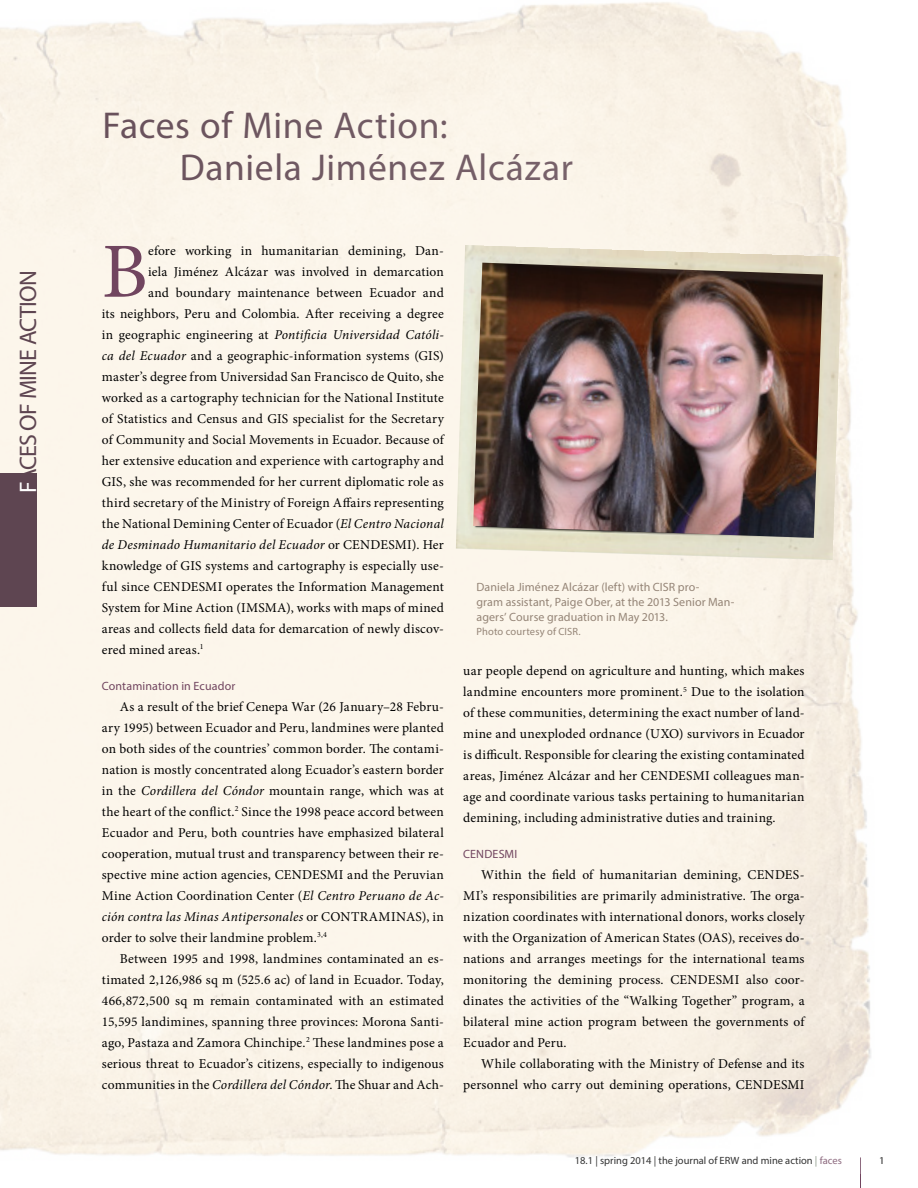
<style>
.page{position:relative;width:918px;height:1188px;background:#fff}
.page>*{position:absolute;margin:0;border:0;box-sizing:border-box;transform-origin:0 0}
.t1{font:78.15px "Minion Pro";color:#71455f}
.t2{font:37.5px/42px "Myriad Pro";letter-spacing:.02em;color:#5e4551}
.t3{font:24px "Myriad Pro";letter-spacing:-.03em;color:#5e4551}
.t4{font:13.5px/21px "Minion Pro";letter-spacing:.015em;color:#000;text-align:justify}
.t5{font:italic 13.5px "Minion Pro";letter-spacing:.015em;color:#000}
.t6{font:12px/15px "Myriad Pro";letter-spacing:.005em;color:#958577}
.t7{font:12px "Myriad Pro";letter-spacing:.01em;color:#71455f}
.t8{font:10.5px "Myriad Pro";color:#000}
.t9{font:10.5px "Myriad Pro";letter-spacing:.015em;color:#958577}
.s1{color:#fff}
.s2{font-style:normal}
.s3{font-style:italic}
.s4{color:#6e7e6b}
.s5{color:#71455f}
</style>
<div class="page">
<hr style="left:860px;top:1157px;width:1px;height:31px;background:#71455f">
<img style="left:0;top:2px;width:871px;height:1171px">
<div style="left:0;top:474px;width:37px;height:133px;background:#5e4551"></div>
<img style="left:456px;top:245px;width:386px;height:315px">
<img style="left:473px;top:263px;width:350px;height:275px">
<h3 class="t3" style="left:13px;top:493px;width:225px;rotate:-90deg"><span class="s1">F</span>ACES OF MINE ACTION</h3>
<h2 class="t2" style="left:180px;top:103px;width:395px;text-indent:-77px">Faces of Mine Action:<br>Daniela Jiménez Alcázar</h2>
<h1 class="t1" style="left:102px;top:219px;width:47px">B</h1>
<p class="t4" style="left:148px;top:240px;width:297px">efore working in humanitarian demining, Dan-</p>
<p class="t4" style="left:148px;top:261px;width:297px">iela Jiménez Alcázar was involved in demarcation</p>
<p class="t4" style="left:148px;top:282px;width:297px">and boundary maintenance between Ecuador and</p>
<p class="t4" style="left:102px;top:303px;width:344px">its neighbors, Peru and Colombia. After receiving a degree</p>
<p class="t5" style="left:102px;top:325px;width:344px"><span class="s2">in geographic engineering at</span> Pontificia Universidad Católi-</p>
<p class="t4" style="left:102px;top:345px;width:344px"><span class="s3">ca del Ecuador</span> and a geographic-information systems (GIS)</p>
<p class="t4" style="left:102px;top:366px;width:344px">master’s degree from Universidad San Francisco de Quito, she</p>
<p class="t4" style="left:102px;top:387px;width:343px">worked as a cartography technician for the National Institute</p>
<p class="t4" style="left:102px;top:408px;width:344px">of Statistics and Census and GIS specialist for the Secretary</p>
<p class="t4" style="left:102px;top:429px;width:344px">of Community and Social Movements in Ecuador. Because of</p>
<p class="t4" style="left:102px;top:450px;width:344px">her extensive education and experience with cartography and</p>
<p class="t4" style="left:102px;top:471px;width:344px">GIS, she was recommended for her current diplomatic role as</p>
<p class="t4" style="left:102px;top:492px;width:343px">third secretary of the Ministry of Foreign Affairs representing</p>
<p class="t4" style="left:102px;top:513px;width:344px">the National Demining Center of Ecuador (<span class="s3">El Centro Nacional</span></p>
<p class="t5" style="left:102px;top:535px;width:344px">de Desminado Humanitario del Ecuador <span class="s2">or CENDESMI). Her</span></p>
<p class="t4" style="left:102px;top:555px;width:344px">knowledge of GIS systems and cartography is especially use-</p>
<p class="t4" style="left:102px;top:576px;width:344px">ful since CENDESMI operates the Information Management</p>
<p class="t4" style="left:102px;top:597px;width:344px">System for Mine Action (IMSMA), works with maps of mined</p>
<p class="t4" style="left:102px;top:618px;width:344px">areas and collects field data for demarcation of newly discov-</p>
<p class="t4" style="left:102px;top:639px;width:103px">ered mined areas.<sup>1</sup></p>
<p class="t7" style="left:102px;top:678px;width:135px">Contamination in Ecuador</p>
<p class="t4" style="left:102px;top:696px;width:344px;text-indent:18px">As a result of the brief Cenepa War (26 January–28 Febru&shy;ary 1995) between Ecuador and Peru, landmines were planted on both sides of the countries’ common border. The contami&shy;nation is mostly concentrated along Ecuador’s eastern border in the <span class="s3">Cordillera del Cóndor</span> mountain range, which was at the heart of the conflict.<sup>2</sup> Since the 1998 peace accord between Ecuador and Peru, both countries have emphasized bilateral cooperation, mutual trust and transparency between their re&shy;spective mine action agencies, CENDESMI and the Peruvian Mine Action Coordination Center (<span class="s3">El Centro Peruano de Ac&shy;ción contra las Minas Antipersonales</span> or CONTRAMINAS), in order to solve their landmine problem.<sup>3,4</sup></p>
<p class="t4" style="left:102px;top:948px;width:344px;text-indent:18px">Between 1995 and 1998, landmines contaminated an es&shy;timated 2,126,986 sq m (525.6 ac) of land in Ecuador. Today, 466,872,500 sq m remain contaminated with an estimated 15,595 landimines, spanning three provinces: Morona Santi&shy;ago, Pastaza and Zamora Chinchipe.<sup>2</sup> These landmines pose a serious threat to Ecuador’s citizens, especially to indigenous communities in the <span class="s3">Cordillera del Cóndor</span>. The Shuar and Ach-</p>
<p class="t6" style="left:476px;top:579px;width:260px">Daniela Jiménez Alcázar (left) with CISR pro-<br>gram assistant, Paige Ober, at the 2013 Senior Man&shy;agers’ Course graduation in May 2013.</p>
<p class="t9" style="left:476px;top:625px;width:106px">Photo courtesy of CISR.</p>
<p class="t4" style="left:463px;top:661px;width:343px">uar people depend on agriculture and hunting, which makes landmine encounters more prominent.<sup>5</sup> Due to the isolation of these communities, determining the exact number of land&shy;mine and unexploded ordnance (UXO) survivors in Ecuador is difficult. Responsible for clearing the existing contaminated areas, Jiménez Alcázar and her CENDESMI colleagues man&shy;age and coordinate various tasks pertaining to humanitarian demining, including administrative duties and training.</p>
<p class="t7" style="left:463px;top:847px;width:56px">CENDESMI</p>
<p class="t4" style="left:463px;top:865px;width:343px;text-indent:18px">Within the field of humanitarian demining, CENDES-MI’s responsibilities are primarily administrative. The orga&shy;nization coordinates with international donors, works closely with the Organization of American States (OAS), receives do&shy;nations and arranges meetings for the international teams monitoring the demining process. CENDESMI also coor&shy;dinates the activities of the “Walking Together” program, a bilateral mine action program between the governments of Ecuador and Peru.</p>
<p class="t4" style="left:463px;top:1054px;width:343px;text-align:right">While collaborating with the Ministry of Defense and its personnel who carry out demining operations, CENDESMI</p>
<p class="t8" style="left:575px;top:1154px;width:269px">18.1 | spring 2014 | the journal of ERW and mine action <span class="s4">|</span> <span class="s5">faces</span></p>
<p class="t8" style="left:879px;top:1154px;width:7px">1</p>
</div>
